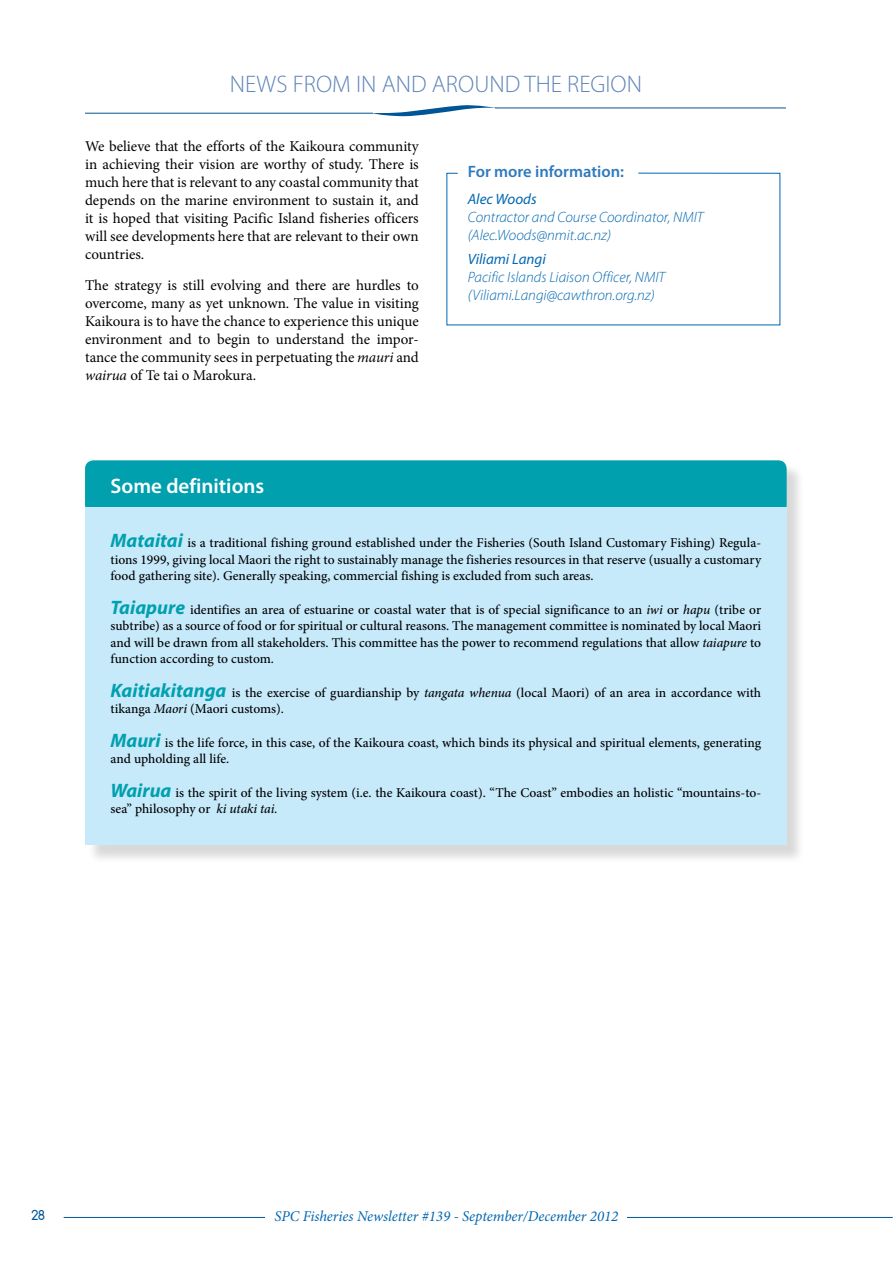
<style>
.page{position:relative;width:893px;height:1263px;background:#fff}
.page>*{position:absolute;margin:0;border:0;box-sizing:border-box;transform-origin:0 0}
.t1{font:300 24px "Myriad Pro";color:#5e84b8}
.t2{font:600 21px "Myriad Pro";color:#fff}
.t3{font:600 16.5px "Myriad Pro";color:#2f7abc}
.t4{font:15px/18px "Minion Pro";color:#000;text-align:justify}
.t5{font:italic 300 15px/18px "Myriad Pro";color:#0067b1}
.t6{font:italic 15px "Minion Pro";letter-spacing:-.005em;color:#0067b1}
.t7{font:italic 15px "Myriad Pro";color:#0067b1}
.t8{font:15px "Duepuntozero";color:#005596}
.t9{font:500 13.5px/16.5px "Minion Pro";color:#000}
.s1{font-style:italic}
.s2{font-family:"Myriad Pro";font-weight:700;font-style:italic;font-size:19.5px;color:#00a0af}
</style>
<div class="page">
<hr style="left:85px;top:113px;width:288px;height:1px;background:#005596">
<hr style="left:495px;top:108px;width:291px;height:1px;background:#005596">
<svg style="left:372px;top:105px;width:126px;height:11px"></svg>
<hr style="left:64px;top:1217px;width:828px;height:1px;background:#005596">
<div style="left:266px;top:1210px;width:361px;height:22px;background:#fff"></div>
<div style="left:87px;top:463px;width:718px;height:401px;background:#000;opacity:.15"></div>
<div style="left:85px;top:460px;width:702px;height:53px;background:#00a0af;border-radius:9px"></div>
<div style="left:85px;top:507px;width:702px;height:338px;background:#c7eafb"></div>
<svg style="left:446px;top:172px;width:335px;height:154px"></svg>
<h1 class="t1" style="left:230px;top:70px;width:414px">NEWS FROM IN AND AROUND THE REGION</h1>
<p class="t4" style="left:85px;top:138px;width:335px">We believe that the efforts of the Kaikoura community in achieving their vision are worthy of study. There is much here that is relevant to any coastal community that depends on the marine environment to sustain it, and it is hoped that visiting Pacific Island fisheries officers will see developments here that are relevant to their own countries.</p>
<p class="t4" style="left:85px;top:276px;width:335px">The strategy is still evolving and there are hurdles to overcome, many as yet unknown. The value in visiting Kaikoura is to have the chance to experience this unique environment and to begin to understand the impor&shy;tance the community sees in perpetuating the <span class="s1">mauri</span> and <span class="s1">wairua</span> of Te tai o Marokura.</p>
<h2 class="t2" style="left:111px;top:473px;width:155px">Some definitions</h2>
<p class="t3" style="left:468px;top:161px;width:158px">For more information:</p>
<p class="t7" style="left:468px;top:189px;width:71px">Alec Woods</p>
<p class="t5" style="left:468px;top:207px;width:237px">Contractor and Course Coordinator, NMIT (Alec.Woods@nmit.ac.nz)</p>
<p class="t7" style="left:468px;top:250px;width:80px">Viliami Langi</p>
<p class="t5" style="left:468px;top:268px;width:199px">Pacific Islands Liaison Officer, NMIT (Viliami.Langi@cawthron.org.nz)</p>
<p class="t9" style="left:111px;top:535px;width:652px;text-align:justify"><span class="s2">Mataitai</span> is a traditional fishing ground established under the Fisheries (South Island Customary Fishing) Regula&shy;tions 1999, giving local Maori the right to sustainably manage the fisheries resources in that reserve (usually a customary food gathering site). Generally speaking, commercial fishing is excluded from such areas.</p>
<p class="t9" style="left:111px;top:601px;width:652px;text-align:justify"><span class="s2">Taiapure</span> identifies an area of estuarine or coastal water that is of special significance to an <span class="s1">iwi</span> or <span class="s1">hapu</span> (tribe or subtribe) as a source of food or for spiritual or cultural reasons. The management committee is nominated by local Maori and will be drawn from all stakeholders. This committee has the power to recommend regulations that allow <span class="s1">taiapure</span> to function according to custom.</p>
<p class="t9" style="left:111px;top:684px;width:652px"><span class="s2">Kaitiakitanga</span> is the exercise of guardianship by <span class="s1">tangata whenua</span> (local Maori) of an area in accordance with tikanga <span class="s1">Maori</span> (Maori customs).</p>
<p class="t9" style="left:111px;top:734px;width:652px"><span class="s2">Mauri</span> is the life force, in this case, of the Kaikoura coast, which binds its physical and spiritual elements, generating and upholding all life.</p>
<p class="t9" style="left:111px;top:784px;width:652px"><span class="s2">Wairua</span> is the spirit of the living system (i.e. the Kaikoura coast). “The Coast” embodies an holistic “mountains-to&shy;sea” philosophy or <span class="s1">ki utaki tai.</span></p>
<p class="t8" style="left:32px;top:1207px;width:15px">28</p>
<p class="t6" style="left:275px;top:1206px;width:345px">SPC Fisheries Newsletter #139 - September/December 2012</p>
</div>
